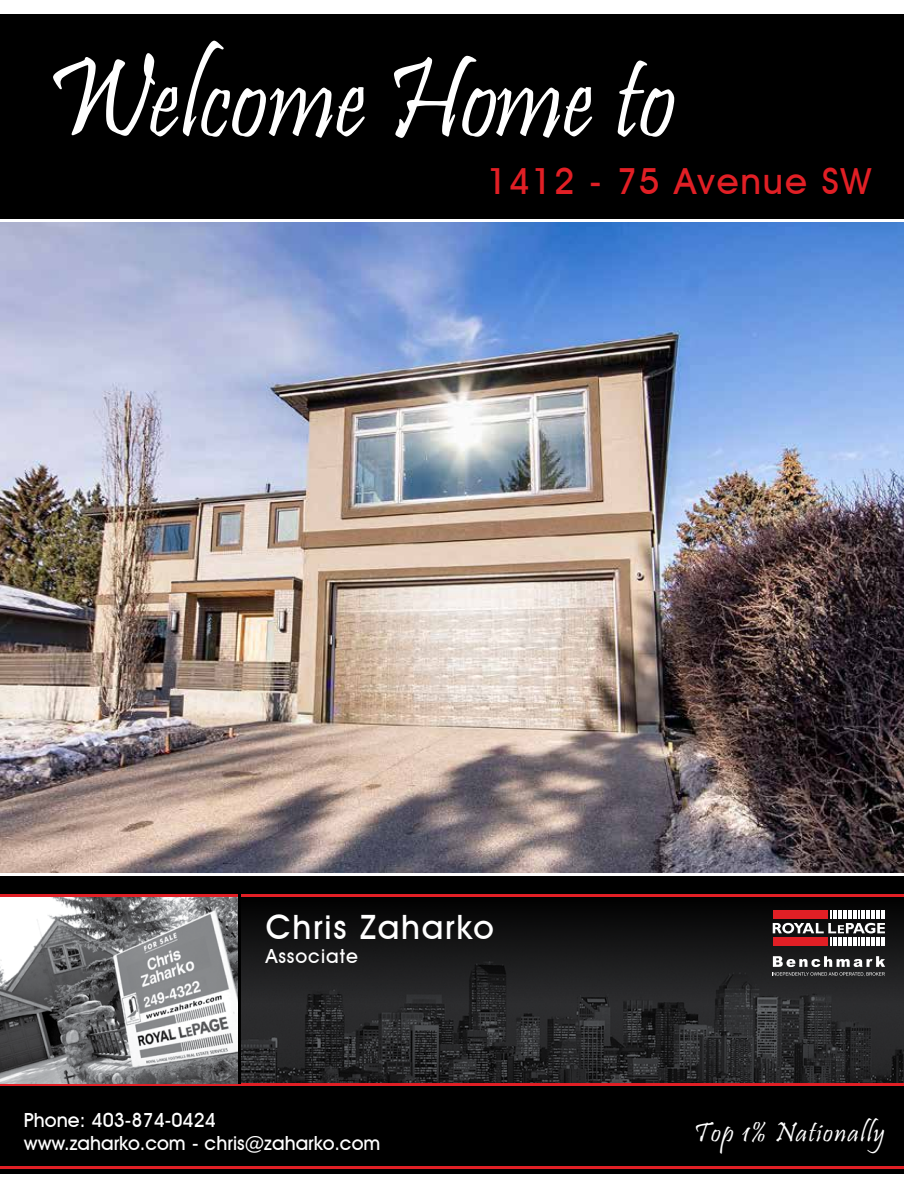
<style>
.page{position:relative;width:918px;height:1188px;background:#000}
.page>*{position:absolute;margin:0;border:0;box-sizing:border-box;transform-origin:0 0}
.t1{font:115.8px "Pristina";color:#fff;scale:.91 1}
.t2{font:500 36px "Avant Garde IT Cby BT";letter-spacing:.05em;color:#e11f25}
.t3{font:500 33.6px "Avant Garde IT Cby BT";letter-spacing:.05em;color:#fff}
.t4{font:28.2px "Pristina";letter-spacing:.05em;color:#fff}
.t5{font:500 19.5px/23.4px "Avant Garde IT Cby BT";color:#fff}
.t6{font:500 19.5px "Avant Garde IT Cby BT";letter-spacing:.05em;color:#fff}
</style>
<div class="page">
<img style="left:0;top:222px;width:904px;height:652px">
<img style="left:241px;top:918px;width:663px;height:166px">
<hr style="left:0;top:1084px;width:918px;height:2px;background:#e11f25">
<img style="left:0;top:897px;width:238px;height:187px">
<hr style="left:0;top:1167px;width:918px;height:2px;background:#e11f25">
<hr style="left:0;top:894px;width:918px;height:3px;background:#e11f25">
<hr style="left:0;top:874px;width:918px;height:2px;background:#fff">
<svg style="left:773px;top:910px;width:112px;height:36px"></svg>
<svg style="left:772px;top:956px;width:113px;height:20px;background:#5c5d5e"></svg>
<hr style="left:238px;top:889px;width:3px;height:189px;background:#000">
<hr style="left:0;top:219px;width:918px;height:3px;background:#fff">
<div style="left:0;top:0;width:918px;height:14px;background:#fff"></div>
<div style="left:904px;top:0;width:14px;height:1188px;background:#fff"></div>
<div style="left:0;top:1174px;width:918px;height:14px;background:#fff"></div>
<h1 class="t1" style="left:45px;top:35px;width:694px">Welcome Home to</h1>
<h2 class="t2" style="left:487px;top:160px;width:386px">1412 - 75 Avenue SW</h2>
<h3 class="t3" style="left:266px;top:907px;width:230px">Chris Zaharko</h3>
<p class="t6" style="left:266px;top:944px;width:94px">Associate</p>
<p class="t5" style="left:24px;top:1108px;width:358px">Phone: 403-874-0424 www.zaharko.com - chris@zaharko.com</p>
<h3 class="t4" style="left:694px;top:1116px;width:193px">Top 1% Nationally</h3>
</div>
